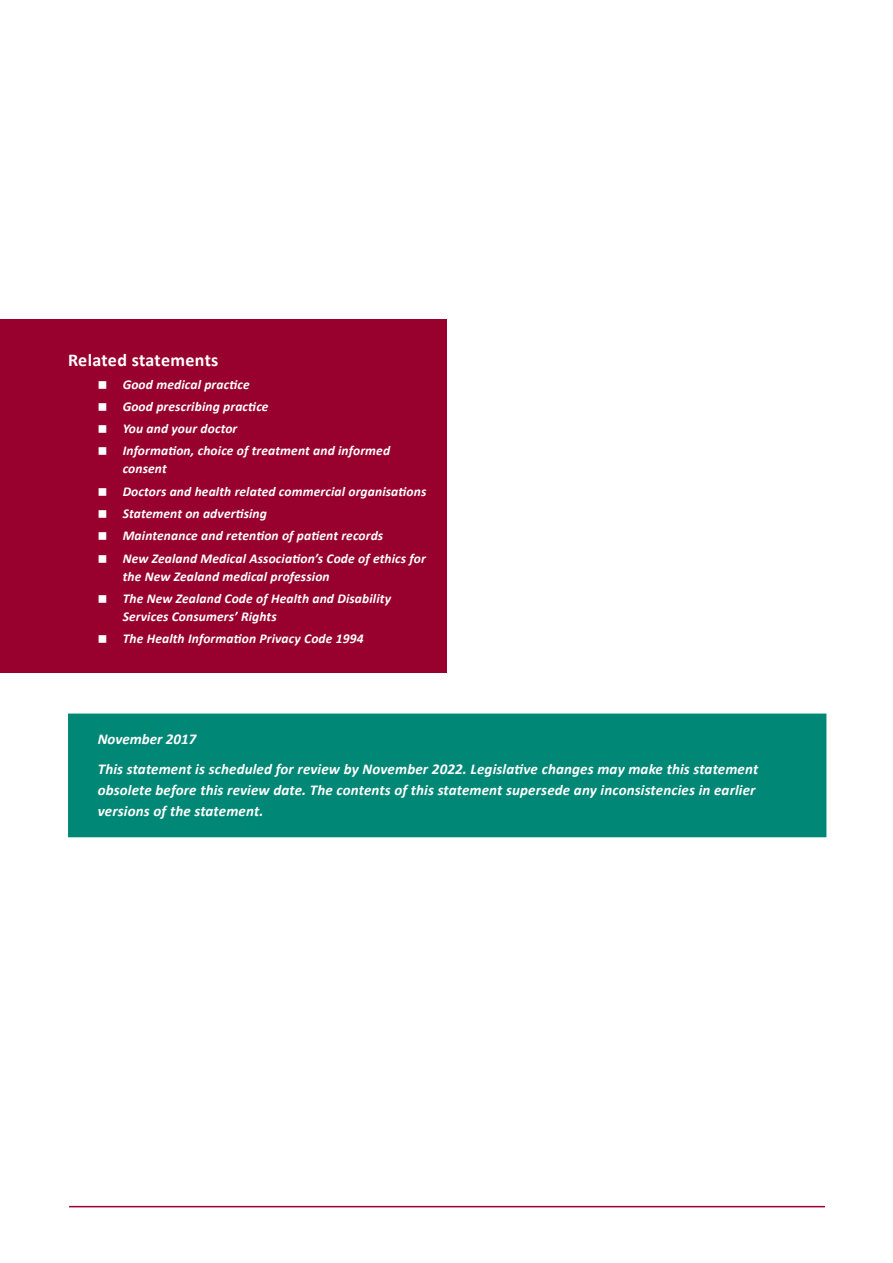
<style>
.page{position:relative;width:893px;height:1263px;background:#fff}
.page>*{position:absolute;margin:0;border:0;box-sizing:border-box;transform-origin:0 0}
.Related_statements{font:700 18px "Calibri";letter-spacing:.01em;color:#fff}
.MC_Bottom_of_Stateme{font:italic 700 15px/21px "Calibri";letter-spacing:.01em;color:#fff}
.t1{font:italic 700 13.5px/18px "Calibri";letter-spacing:.01em;color:#fff}
</style>
<div class="page">
<hr style="left:69px;top:1206px;width:756px;height:1px;background:#98012d">
<div style="left:0;top:320px;width:446px;height:353px;background:#98012d"></div>
<div style="left:68px;top:713px;width:758px;height:124px;background:#008775;border:2px solid #008775"></div>
<p class="Related_statements" style="left:68px;top:349px;width:152px">Related statements</p>
<p class="t1" style="left:123px;top:375px;width:129px">Good medical practice</p>
<p class="t1" style="left:123px;top:397px;width:147px">Good prescribing practice</p>
<p class="t1" style="left:123px;top:419px;width:116px">You and your doctor</p>
<p class="t1" style="left:123px;top:441px;width:269px">Information, choice of treatment and informed consent</p>
<p class="t1" style="left:123px;top:482px;width:305px">Doctors and health related commercial organisations</p>
<p class="t1" style="left:123px;top:504px;width:146px">Statement on advertising</p>
<p class="t1" style="left:123px;top:526px;width:262px">Maintenance and retention of patient records</p>
<p class="t1" style="left:123px;top:548px;width:305px">New Zealand Medical Association’s Code of ethics for the New Zealand medical profession</p>
<p class="t1" style="left:123px;top:589px;width:270px">The New Zealand Code of Health and Disability<br>Services Consumers’ Rights</p>
<p class="t1" style="left:123px;top:629px;width:242px">The Health Information Privacy Code 1994</p>
<p class="MC_Bottom_of_Stateme" style="left:98px;top:728px;width:100px">November 2017</p>
<p class="MC_Bottom_of_Stateme" style="left:98px;top:758px;width:662px">This statement is scheduled for review by November 2022. Legislative changes may make this statement obsolete before this review date. The contents of this statement supersede any inconsistencies in earlier versions of the statement.</p>
</div>
